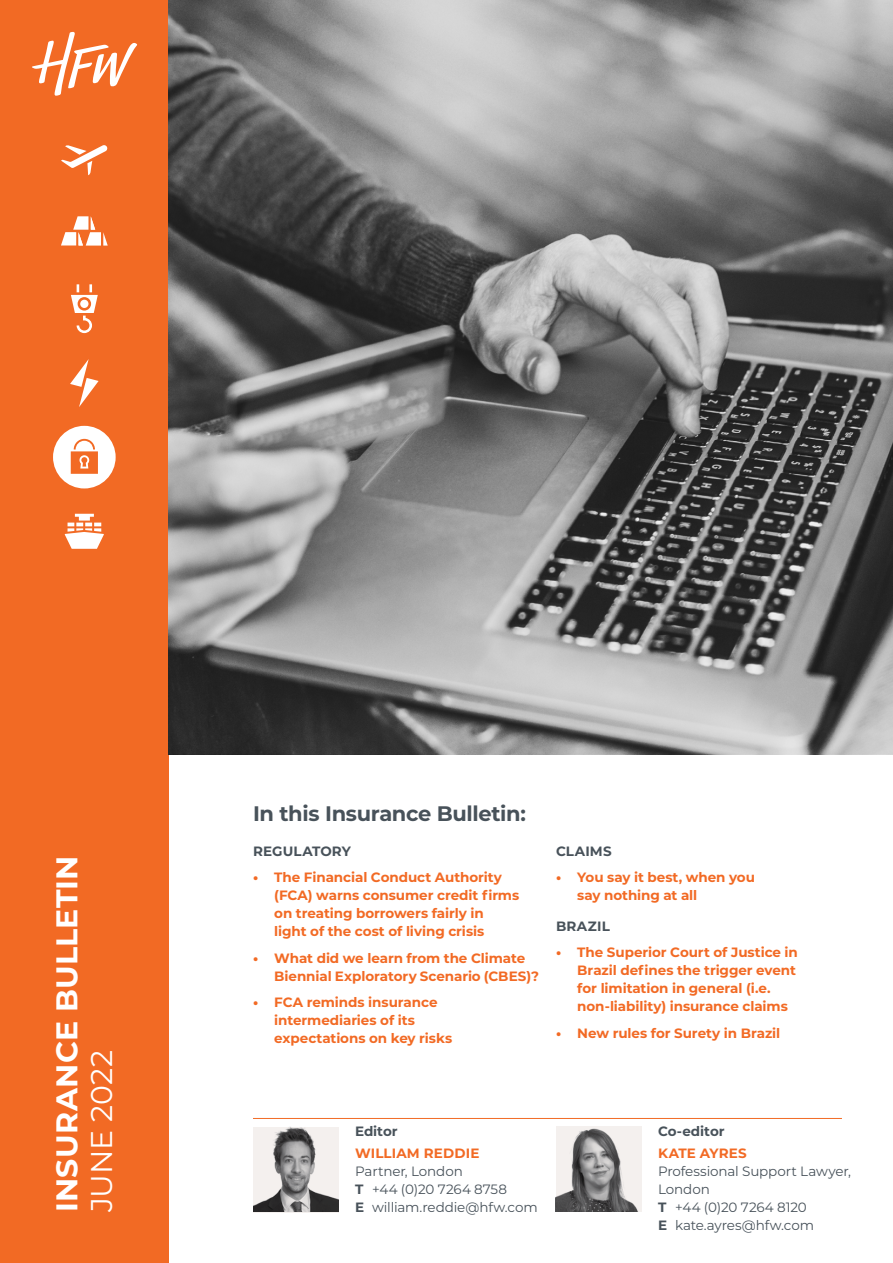
<style>
.page{position:relative;width:893px;height:1263px;background:#fff}
.page>*{position:absolute;margin:0;border:0;box-sizing:border-box;transform-origin:0 0}
.t1{font:700 30px "Montserrat";letter-spacing:.005em;color:#fff}
.t2{font:30px "Montserrat";letter-spacing:-.01em;color:#fff}
.t3{font:700 21px "Montserrat";letter-spacing:-.02em;color:#48525a}
.t4{font:700 13.5px/18px "Montserrat";letter-spacing:-.005em;color:#f26a24}
.t5{font:13.5px/18px "Montserrat";letter-spacing:-.01em;color:#48525a}
.t6{font:700 13.5px "Montserrat";letter-spacing:.005em;color:#48525a}
.t7{font:700 13.5px "Montserrat";letter-spacing:.015em;color:#f26a24}
.s1{font-weight:800}
.s2{font-weight:700}
</style>
<div class="page">
<div style="left:0;top:0;width:169px;height:1263px;background:#f26a24"></div>
<svg style="left:32px;top:32px;width:105px;height:64px"></svg>
<img style="left:169px;top:0;width:724px;height:755px">
<svg style="left:65px;top:514px;width:39px;height:35px"></svg>
<svg style="left:71px;top:284px;width:27px;height:49px"></svg>
<svg style="left:61px;top:216px;width:47px;height:30px"></svg>
<svg style="left:61px;top:145px;width:47px;height:30px"></svg>
<svg style="left:70px;top:359px;width:29px;height:48px"></svg>
<div style="left:53px;top:426px;width:63px;height:62px;background:#fff;border-radius:50%"></div>
<svg style="left:71px;top:439px;width:27px;height:35px"></svg>
<svg style="left:253px;top:1127px;width:85px;height:85px;background:#b0aead"></svg>
<svg style="left:556px;top:1127px;width:85px;height:85px;background:#a6a4a4"></svg>
<hr style="left:253px;top:1118px;width:589px;height:1px;background:#f26a24">
<h1 class="t1" style="left:45px;top:1212px;width:358px;rotate:-90deg">INSURANCE BULLETIN</h1>
<h1 class="t2" style="left:81px;top:1212px;width:163px;rotate:-90deg">JUNE 2022</h1>
<h2 class="t3" style="left:253px;top:798px;width:274px">In this Insurance Bulletin:</h2>
<p class="t6" style="left:253px;top:841px;width:99px">REGULATORY</p>
<p class="t4" style="left:274px;top:867px;width:247px;text-indent:-21px"><span class="s1">•</span> The Financial Conduct Authority (FCA) warns consumer credit firms on treating borrowers fairly in light of the cost of living crisis</p>
<p class="t4" style="left:274px;top:948px;width:266px;text-indent:-21px"><span class="s1">•</span> What did we learn from the Climate<br>Biennial Exploratory Scenario (CBES)?</p>
<p class="t4" style="left:274px;top:992px;width:180px;text-indent:-21px"><span class="s1">•</span> FCA reminds insurance intermediaries of its expectations on key risks</p>
<p class="t6" style="left:556px;top:841px;width:57px">CLAIMS</p>
<p class="t4" style="left:577px;top:867px;width:179px;text-indent:-21px"><span class="s1">•</span> You say it best, when you say nothing at all</p>
<p class="t6" style="left:556px;top:916px;width:55px">BRAZIL</p>
<p class="t4" style="left:577px;top:943px;width:222px;text-indent:-21px"><span class="s1">•</span> The Superior Court of Justice in Brazil defines the trigger event for limitation in general (i.e. non-liability) insurance claims</p>
<p class="t4" style="left:556px;top:1023px;width:226px"><span class="s1">•</span> New rules for Surety in Brazil</p>
<p class="t6" style="left:355px;top:1121px;width:44px">Editor</p>
<p class="t7" style="left:355px;top:1143px;width:126px">WILLIAM REDDIE</p>
<p class="t5" style="left:355px;top:1162px;width:184px">Partner, London<br><span class="s2">T</span> +44 (0)20 7264 8758<br><span class="s2">E</span> william.reddie@hfw.com</p>
<p class="t6" style="left:658px;top:1121px;width:68px">Co-editor</p>
<p class="t7" style="left:658px;top:1143px;width:90px">KATE AYRES</p>
<p class="t5" style="left:658px;top:1162px;width:194px">Professional Support Lawyer,<br>London<br><span class="s2">T</span> +44 (0)20 7264 8120<br><span class="s2">E</span> kate.ayres@hfw.com</p>
</div>
